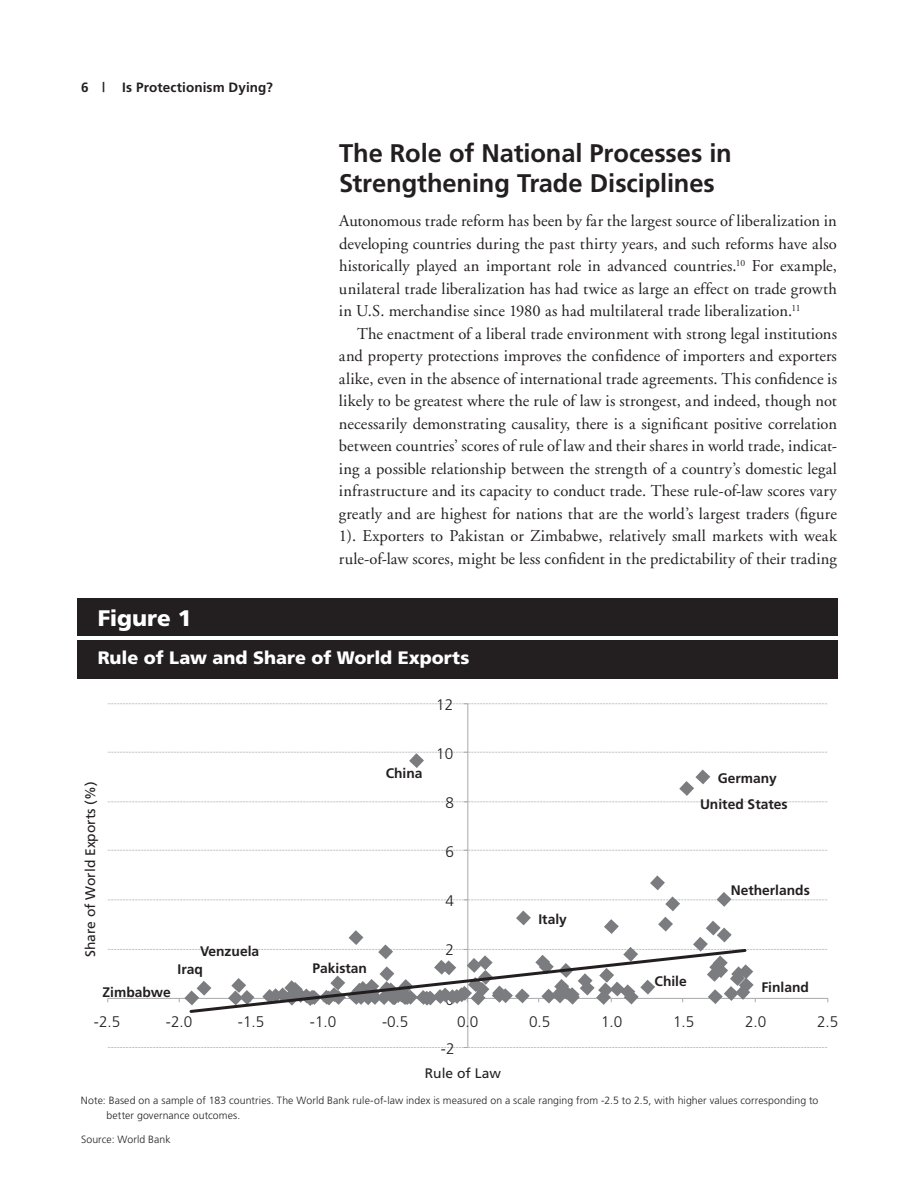
<style>
.page{position:relative;width:918px;height:1188px;background:#fff}
.page>*{position:absolute;margin:0;border:0;box-sizing:border-box;transform-origin:0 0}
.t1{font:700 25.5px/30px "Frutiger";letter-spacing:-.005em;color:#231f20}
.t2{font:900 22.5px "Frutiger";color:#fff}
.t3{font:900 18px "Frutiger";color:#fff}
.t4{font:16.5px/22.5px "Adobe Garamond";letter-spacing:.005em;color:#231f20;text-align:right}
.t5{font:300 15.3px "Frutiger";color:#231f20}
.t6{font:700 13.8px "Frutiger";color:#231f20}
.t7{font:13.8px "Frutiger";color:#231f20}
.t8{font:700 13.5px "Frutiger";letter-spacing:.01em;color:#231f20}
.t9{font:300 10.5px/15px "Frutiger";letter-spacing:.01em;color:#231f20}
.t10{font:9.6px "Adobe Garamond";color:#231f20}
.s1{font-size:16.5px}
</style>
<div class="page">
<div style="left:78px;top:640px;width:760px;height:38px;background:#231f20"></div>
<div style="left:78px;top:598px;width:760px;height:38px;background:#231f20"></div>
<hr style="left:467px;top:704px;width:1px;height:344px;background:#a8a9ad">
<svg style="left:108px;top:1047px;width:719px;height:1px"></svg>
<svg style="left:108px;top:850px;width:719px;height:1px"></svg>
<svg style="left:108px;top:703px;width:719px;height:1px"></svg>
<svg style="left:108px;top:752px;width:719px;height:50px"></svg>
<svg style="left:107px;top:875px;width:721px;height:140px"></svg>
<p class="t8" style="left:81px;top:79px;width:9px">6</p>
<p class="t8" style="left:102px;top:79px;width:4px">|</p>
<p class="t8" style="left:122px;top:79px;width:152px">Is Protectionism Dying?</p>
<h1 class="t1" style="left:339px;top:138px;width:394px">The Role of National Processes in<br>Strengthening Trade Disciplines</h1>
<p class="t4" style="left:339px;top:210px;width:499px">Autonomous trade reform has been by far the largest source of liberalization in developing countries during the past thirty years, and such reforms have also<br>For example,</p>
<p class="t4" style="left:339px;top:255px;width:500px;text-align:left">historically played an important role in advanced countries<br>unilateral trade liberalization has had twice as large an effect on trade growth</p>
<p class="t10" style="left:788px;top:302px;width:14px"><span class="s1">.</span>11</p>
<p class="t10" style="left:732px;top:257px;width:14px"><span class="s1">.</span>10</p>
<p class="t4" style="left:339px;top:300px;width:451px">in U .S. merchandise since 1980 as had multilateral trade liberalization</p>
<p class="t4" style="left:357px;top:323px;width:482px">The enactment of a liberal trade environment with strong legal institutions</p>
<p class="t4" style="left:339px;top:345px;width:499px">and property protections improves the confidence of importers and exporters</p>
<p class="t4" style="left:339px;top:368px;width:500px">alike, even in the absence of international trade agreements. This confidence is</p>
<p class="t4" style="left:339px;top:390px;width:499px">likely to be greatest where the rule of law is strongest, and indeed, though not</p>
<p class="t4" style="left:339px;top:413px;width:500px">necessarily demonstrating causality, there ais significant positive correlation</p>
<p class="t4" style="left:339px;top:458px;width:500px">ing a possible relationship between the strength of a country s’ domestic legal</p>
<p class="t4" style="left:339px;top:435px;width:500px">between countries’ scores of rule of law and their shares in world trade, indicat-</p>
<p class="t4" style="left:339px;top:480px;width:500px;text-align:justify">infrastructure and its capacity to conduct trade. These rule-of-law scores vary greatly and are highest for nations that are the world s’ largest traders (figure<br>.)1 Exporters to Pakistan or Zimbabwe, relatively small markets with weak rule-of-law scores, might be less confident in the predictability of their trading</p>
<h2 class="t2" style="left:98px;top:605px;width:95px">Figure 1</h2>
<p class="t3" style="left:98px;top:647px;width:373px">Rule of Law and Share of World Exports</p>
<p class="t5" style="left:436px;top:696px;width:19px">12</p>
<p class="t5" style="left:436px;top:745px;width:19px">10</p>
<p class="t7" style="left:82px;top:957px;width:177px;rotate:-90deg">Share of World Exports %) (</p>
<p class="t6" style="left:200px;top:943px;width:61px">Venzuela</p>
<p class="t6" style="left:386px;top:766px;width:38px">China</p>
<p class="t5" style="left:446px;top:794px;width:10px">8</p>
<p class="t5" style="left:446px;top:843px;width:10px">6</p>
<p class="t5" style="left:446px;top:892px;width:10px">4</p>
<p class="t5" style="left:446px;top:941px;width:10px">2</p>
<p class="t6" style="left:538px;top:911px;width:30px">Italy</p>
<p class="t6" style="left:718px;top:770px;width:61px">Germany</p>
<p class="t6" style="left:700px;top:796px;width:89px">United States</p>
<p class="t6" style="left:731px;top:883px;width:81px">Netherlands</p>
<p class="t6" style="left:103px;top:984px;width:70px">Zimbabwe</p>
<p class="t6" style="left:178px;top:961px;width:27px">Iraq</p>
<p class="t6" style="left:312px;top:960px;width:56px">Pakistan</p>
<p class="t5" style="left:446px;top:991px;width:10px">0</p>
<p class="t6" style="left:655px;top:973px;width:34px">Chile</p>
<p class="t6" style="left:761px;top:979px;width:49px">Finland</p>
<p class="t5" style="left:94px;top:1013px;width:28px">-2.5</p>
<p class="t5" style="left:166px;top:1013px;width:28px">-2.0</p>
<p class="t5" style="left:238px;top:1013px;width:28px">-1.5</p>
<p class="t5" style="left:310px;top:1013px;width:28px">-1.0</p>
<p class="t5" style="left:382px;top:1013px;width:28px">-0.5</p>
<p class="t5" style="left:457px;top:1013px;width:23px">0.0</p>
<p class="t5" style="left:529px;top:1013px;width:23px">0.5</p>
<p class="t5" style="left:601px;top:1013px;width:23px">1.0</p>
<p class="t5" style="left:673px;top:1013px;width:23px">1.5</p>
<p class="t5" style="left:745px;top:1013px;width:23px">2.0</p>
<p class="t5" style="left:817px;top:1013px;width:23px">2.5</p>
<p class="t5" style="left:441px;top:1040px;width:15px">-2</p>
<p class="t7" style="left:425px;top:1065px;width:78px">Rule of Law</p>
<p class="t9" style="left:107px;top:1093px;width:713px;text-indent:-26px">Note: Based on a sample of 183 countries. The World Bank rule-of-law index is measured on a scale ranging from -2.5 to 2.5, with higher values corresponding to better governance outcomes.</p>
<p class="t9" style="left:81px;top:1132px;width:91px">Source: World Bank</p>
</div>
